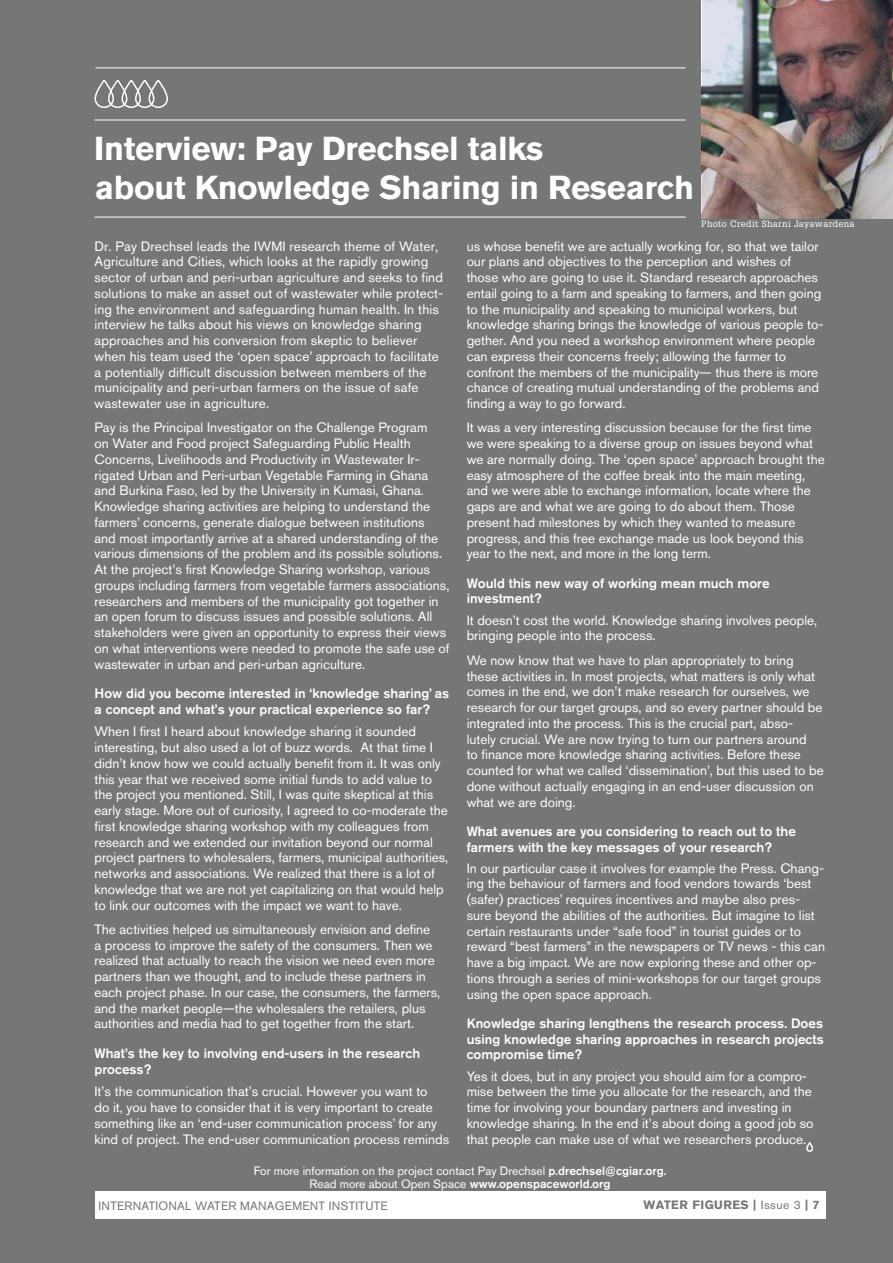
<style>
.page{position:relative;width:893px;height:1263px;background:#747776}
.page>*{position:absolute;margin:0;border:0;box-sizing:border-box;transform-origin:0 0}
.t1{font:700 33px/39.6px "Akzidenz Grotesk BQ";letter-spacing:-.01em;color:#fff}
.t2{font:13.5px/15.8px "Akzidenz Grotesk BQ";color:#fff}
.t3{font:500 13.5px/15.8px "Akzidenz Grotesk BQ";color:#fff}
.t4{font:12px/12.8px "Akzidenz Grotesk BQ";color:#fff;text-align:center}
.t5{font:12px "Akzidenz Grotesk BQ";letter-spacing:.02em;color:#747776}
.t6{font:700 12px "Akzidenz Grotesk BQ";letter-spacing:.04em;color:#747776}
.t7{font:9px "Glypha LT";letter-spacing:.04em;color:#fff}
.s1{font-family:"Myriad Pro";font-weight:400}
.s2{font-weight:500}
.s3{font-weight:400}
</style>
<div class="page">
<div style="left:806px;top:1142px;width:7px;height:10px;border:2px solid #fff;border-radius:3px"></div>
<div style="left:94px;top:1191px;width:731px;height:27px;background:#fff"></div>
<hr style="left:96px;top:68px;width:590px;height:1px;background:#fff">
<hr style="left:94px;top:120px;width:592px;height:1px;background:#fff">
<div style="left:148px;top:80px;width:20px;height:28px;border:2px solid #fff;border-radius:9px"></div>
<div style="left:135px;top:80px;width:20px;height:28px;border:2px solid #fff;border-radius:9px"></div>
<div style="left:121px;top:80px;width:20px;height:28px;border:2px solid #fff;border-radius:9px"></div>
<div style="left:108px;top:80px;width:20px;height:28px;border:2px solid #fff;border-radius:9px"></div>
<div style="left:94px;top:80px;width:20px;height:28px;border:2px solid #fff;border-radius:9px"></div>
<img style="left:702px;top:0;width:191px;height:218px">
<hr style="left:94px;top:217px;width:592px;height:1px;background:#fff">
<h1 class="t1" style="left:95px;top:128px;width:601px"><span class="s1">I</span>nterview: Pay Drechsel talks<br>about Knowledge Sharing in Research</h1>
<p class="t2" style="left:94px;top:238px;width:350px">Dr. Pay Drechsel leads the IWMI research theme of Water, Agriculture and Cities, which looks at the rapidly growing sector of urban and peri-urban agriculture and seeks to find solutions to make an asset out of wastewater while protect&shy;ing the environment and safeguarding human health. In this interview he talks about his views on knowledge sharing approaches and his conversion from skeptic to believer when his team used the ‘open space’ approach to facilitate a potentially difficult discussion between members of the municipality and peri-urban farmers on the issue of safe wastewater use in agriculture.</p>
<p class="t2" style="left:94px;top:420px;width:357px">Pay is the Principal Investigator on the Challenge Program<br>on Water and Food project Safeguarding Public Health Concerns, Livelihoods and Productivity in Wastewater Ir&shy;rigated Urban and Peri-urban Vegetable Farming in Ghana and Burkina Faso, led by the University in Kumasi, Ghana.<br>Knowledge sharing activities are helping to understand the farmers’ concerns, generate dialogue between institutions<br>and most importantly arrive at a shared understanding of the various dimensions of the problem and its possible solutions.<br>At the project’s first Knowledge Sharing workshop, various groups including farmers from vegetable farmers associations, researchers and members of the municipality got together in an open forum to discuss issues and possible solutions. All stakeholders were given an opportunity to express their views on what interventions were needed to promote the safe use of wastewater in urban and peri-urban agriculture.</p>
<p class="t3" style="left:94px;top:685px;width:356px">How did you become interested in ‘knowledge sharing’ as a concept and what’s your practical experience so far?</p>
<p class="t2" style="left:94px;top:723px;width:355px">When I first I heard about knowledge sharing it sounded interesting, but also used a lot of buzz words. At that time I didn’t know how we could actually benefit from it. It was only this year that we received some initial funds to add value to the project you mentioned. Still, I was quite skeptical at this early stage. More out of curiosity, I agreed to co-moderate the first knowledge sharing workshop with my colleagues from research and we extended our invitation beyond our normal project partners to wholesalers, farmers, municipal authorities, networks and associations. We realized that there is a lot of knowledge that we are not yet capitalizing on that would help to link our outcomes with the impact we want to have.</p>
<p class="t2" style="left:94px;top:921px;width:347px">The activities helped us simultaneously envision and define a process to improve the safety of the consumers. Then we realized that actually to reach the vision we need even more partners than we thought, and to include these partners in each project phase. In our case, the consumers, the farmers, and the market people—the wholesalers the retailers, plus authorities and media had to get together from the start.</p>
<p class="t3" style="left:94px;top:1045px;width:327px">What’s the key to involving end-users in the research process?</p>
<p class="t2" style="left:94px;top:1084px;width:356px">It’s the communication that’s crucial. However you want to<br>do it, you have to consider that it is very important to create something like an ‘end-user communication process’ for any kind of project. The end-user communication process reminds</p>
<p class="t4" style="left:254px;top:1164px;width:414px">For more information on the project contact Pay Drechsel <span class="s2">p.drechsel@cgiar.org.<br></span>Read more about Open Space <span class="s2">www.openspaceworld.org</span></p>
<p class="t5" style="left:99px;top:1199px;width:291px">INTERNATIONAL WATER MANAGEMENT INSTITUTE</p>
<p class="t7" style="left:701px;top:218px;width:155px">Photo Credit Sharni Jayawardena</p>
<p class="t2" style="left:467px;top:238px;width:358px">us whose benefit we are actually working for, so that we tailor our plans and objectives to the perception and wishes of those who are going to use it. Standard research approaches entail going to a farm and speaking to farmers, and then going to the municipality and speaking to municipal workers, but knowledge sharing brings the knowledge of various people to&shy;gether. And you need a workshop environment where people can express their concerns freely; allowing the farmer to confront the members of the municipality— thus there is more chance of creating mutual understanding of the problems and finding a way to go forward.</p>
<p class="t2" style="left:467px;top:420px;width:360px">It was a very interesting discussion because for the first time we were speaking to a diverse group on issues beyond what we are normally doing. The ‘open space’ approach brought the easy atmosphere of the coffee break into the main meeting, and we were able to exchange information, locate where the gaps are and what we are going to do about them. Those present had milestones by which they wanted to measure progress, and this free exchange made us look beyond this year to the next, and more in the long term.</p>
<p class="t3" style="left:467px;top:575px;width:304px">Would this new way of working mean much more investment?</p>
<p class="t2" style="left:467px;top:612px;width:352px">It doesn’t cost the world. Knowledge sharing involves people, bringing people into the process.</p>
<p class="t2" style="left:467px;top:652px;width:359px">We now know that we have to plan appropriately to bring these activities in. In most projects, what matters is only what comes in the end, we don’t make research for ourselves, we research for our target groups, and so every partner should be integrated into the process. This is the crucial part, abso&shy;lutely crucial. We are now trying to turn our partners around<br>to finance more knowledge sharing activities. Before these counted for what we called ‘dissemination’, but this used to be done without actually engaging in an end-user discussion on what we are doing.</p>
<p class="t3" style="left:467px;top:823px;width:331px">What avenues are you considering to reach out to the farmers with the key messages of your research?</p>
<p class="t2" style="left:467px;top:860px;width:360px">In our particular case it involves for example the Press. Chang&shy;ing the behaviour of farmers and food vendors towards ‘best (safer) practices’ requires incentives and maybe also pres&shy;sure beyond the abilities of the authorities. But imagine to list certain restaurants under “safe food” in tourist guides or to reward “best farmers” in the newspapers or TV news - this can have a big impact. We are now exploring these and other op&shy;tions through a series of mini-workshops for our target groups using the open space approach.</p>
<p class="t3" style="left:467px;top:1015px;width:359px;text-align:justify">Knowledge sharing lengthens the research process. Does using knowledge sharing approaches in research projects compromise time?</p>
<p class="t2" style="left:467px;top:1068px;width:348px">Yes it does, but in any project you should aim for a compro&shy;mise between the time you allocate for the research, and the time for involving your boundary partners and investing in knowledge sharing. In the end it’s about doing a good job so that people can make use of what we researchers produce.</p>
<p class="t6" style="left:643px;top:1197px;width:166px">WATER FIGURES | <span class="s3">Issue 3</span> |</p>
</div>
